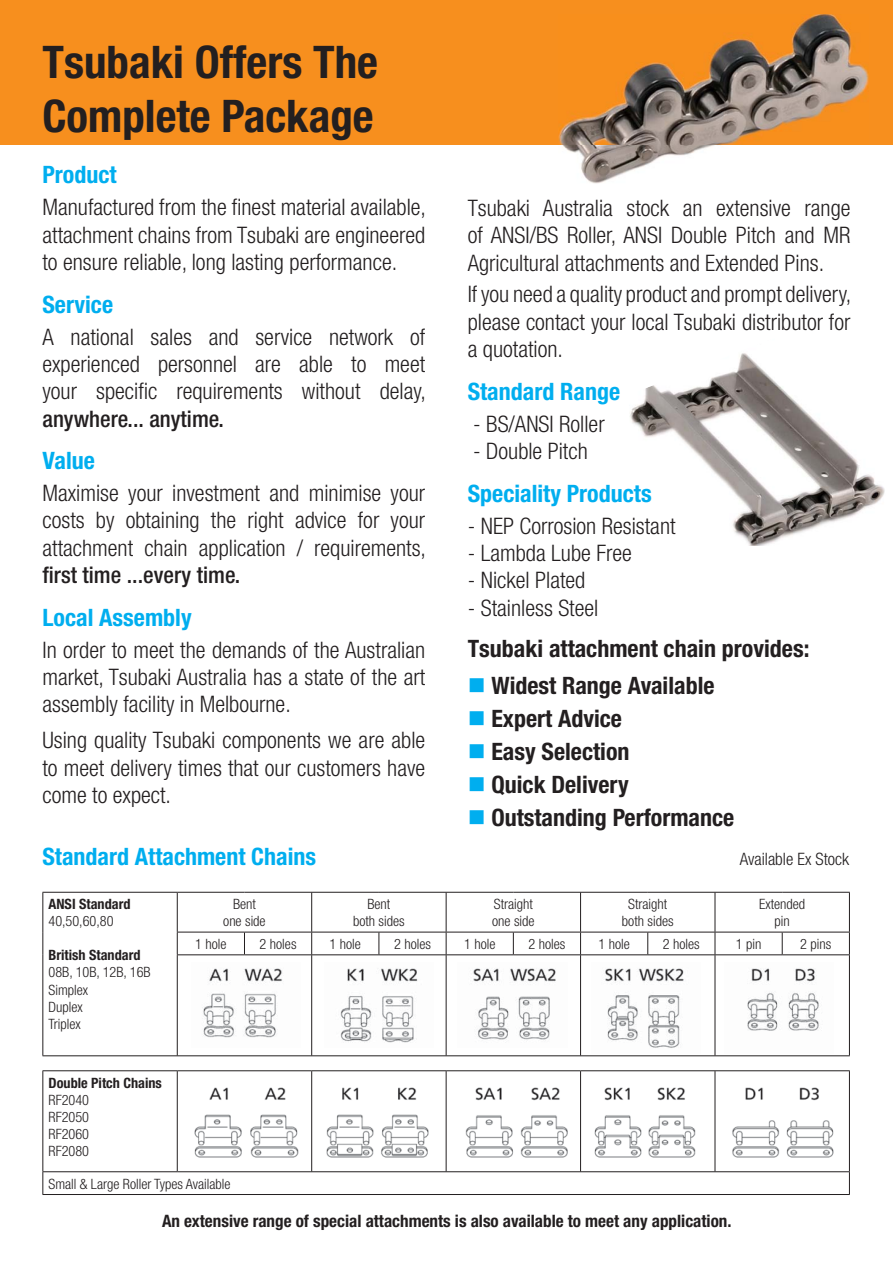
<style>
.page{position:relative;width:893px;height:1263px;background:#fff}
.page>*{position:absolute;margin:0;border:0;box-sizing:border-box;transform-origin:0 0}
.t1{font:700 condensed 45px/54px "Helvetica Neue";color:#231f20}
.t2{font:700 condensed 24px "Helvetica Neue";color:#231f20}
.t3{font:700 condensed 24px "Helvetica Neue";color:#00aeef}
.t4{font:300 condensed 22.8px/27.3px "Helvetica Neue";color:#231f20;text-align:justify}
.t5{font:500 condensed 22.8px "Helvetica Neue";color:#231f20}
.t6{font:700 condensed 17.1px "Helvetica Neue";color:#231f20}
.t7{font:300 condensed 17.1px "Helvetica Neue";color:#231f20}
.t8{font:300 condensed 14.25px/17.1px "Helvetica Neue";color:#231f20;text-align:center}
.t9{font:700 condensed 14.25px "Helvetica Neue";color:#231f20}
.s1{color:#00aeef}
</style>
<div class="page">
<div style="left:0;top:0;width:893px;height:145px;background:#f78f1e"></div>
<hr style="left:42px;top:892px;width:135px;height:1px;background:#231f20">
<hr style="left:42px;top:893px;width:1px;height:39px;background:#231f20">
<hr style="left:177px;top:892px;width:67px;height:1px;background:#231f20">
<hr style="left:177px;top:893px;width:1px;height:39px;background:#231f20">
<hr style="left:244px;top:892px;width:135px;height:1px;background:#231f20">
<hr style="left:311px;top:893px;width:1px;height:39px;background:#231f20">
<hr style="left:379px;top:892px;width:134px;height:1px;background:#231f20">
<hr style="left:446px;top:893px;width:1px;height:39px;background:#231f20">
<hr style="left:513px;top:892px;width:135px;height:1px;background:#231f20">
<hr style="left:580px;top:893px;width:1px;height:39px;background:#231f20">
<hr style="left:648px;top:892px;width:134px;height:1px;background:#231f20">
<hr style="left:715px;top:893px;width:1px;height:39px;background:#231f20">
<hr style="left:782px;top:892px;width:68px;height:1px;background:#231f20">
<hr style="left:849px;top:893px;width:1px;height:39px;background:#231f20">
<svg style="left:42px;top:932px;width:1px;height:23px"></svg>
<hr style="left:177px;top:932px;width:67px;height:1px;background:#231f20">
<svg style="left:177px;top:932px;width:1px;height:22px"></svg>
<hr style="left:244px;top:932px;width:68px;height:1px;background:#231f20">
<svg style="left:244px;top:932px;width:1px;height:22px"></svg>
<hr style="left:312px;top:932px;width:67px;height:1px;background:#231f20">
<svg style="left:311px;top:932px;width:1px;height:22px"></svg>
<hr style="left:379px;top:932px;width:67px;height:1px;background:#231f20">
<svg style="left:378px;top:932px;width:1px;height:22px"></svg>
<hr style="left:446px;top:932px;width:67px;height:1px;background:#231f20">
<svg style="left:446px;top:932px;width:1px;height:22px"></svg>
<hr style="left:513px;top:932px;width:67px;height:1px;background:#231f20">
<svg style="left:513px;top:932px;width:1px;height:22px"></svg>
<hr style="left:580px;top:932px;width:68px;height:1px;background:#231f20">
<svg style="left:580px;top:932px;width:1px;height:22px"></svg>
<hr style="left:648px;top:932px;width:67px;height:1px;background:#231f20">
<svg style="left:647px;top:932px;width:1px;height:22px"></svg>
<hr style="left:715px;top:932px;width:67px;height:1px;background:#231f20">
<svg style="left:715px;top:932px;width:1px;height:22px"></svg>
<hr style="left:782px;top:932px;width:68px;height:1px;background:#231f20">
<svg style="left:782px;top:932px;width:1px;height:22px"></svg>
<svg style="left:849px;top:932px;width:1px;height:22px"></svg>
<hr style="left:42px;top:955px;width:1px;height:100px;background:#231f20">
<hr style="left:177px;top:954px;width:67px;height:1px;background:#231f20">
<hr style="left:177px;top:955px;width:1px;height:100px;background:#231f20">
<hr style="left:244px;top:954px;width:135px;height:1px;background:#231f20">
<hr style="left:311px;top:955px;width:1px;height:100px;background:#231f20">
<hr style="left:379px;top:954px;width:134px;height:1px;background:#231f20">
<hr style="left:446px;top:955px;width:1px;height:100px;background:#231f20">
<hr style="left:513px;top:954px;width:135px;height:1px;background:#231f20">
<hr style="left:580px;top:955px;width:1px;height:100px;background:#231f20">
<hr style="left:648px;top:954px;width:134px;height:1px;background:#231f20">
<hr style="left:715px;top:955px;width:1px;height:100px;background:#231f20">
<hr style="left:782px;top:954px;width:68px;height:1px;background:#231f20">
<hr style="left:849px;top:955px;width:1px;height:100px;background:#231f20">
<hr style="left:42px;top:1055px;width:808px;height:1px;background:#231f20">
<hr style="left:42px;top:1070px;width:135px;height:1px;background:#231f20">
<hr style="left:42px;top:1071px;width:1px;height:100px;background:#231f20">
<hr style="left:177px;top:1070px;width:135px;height:1px;background:#231f20">
<hr style="left:177px;top:1071px;width:1px;height:100px;background:#231f20">
<hr style="left:312px;top:1070px;width:134px;height:1px;background:#231f20">
<hr style="left:311px;top:1071px;width:1px;height:100px;background:#231f20">
<hr style="left:446px;top:1070px;width:134px;height:1px;background:#231f20">
<hr style="left:446px;top:1071px;width:1px;height:100px;background:#231f20">
<hr style="left:580px;top:1070px;width:135px;height:1px;background:#231f20">
<hr style="left:580px;top:1071px;width:1px;height:100px;background:#231f20">
<hr style="left:715px;top:1070px;width:135px;height:1px;background:#231f20">
<hr style="left:715px;top:1071px;width:1px;height:100px;background:#231f20">
<hr style="left:849px;top:1071px;width:1px;height:100px;background:#231f20">
<hr style="left:42px;top:1171px;width:135px;height:1px;background:#231f20">
<svg style="left:42px;top:1172px;width:1px;height:22px"></svg>
<hr style="left:177px;top:1171px;width:673px;height:1px;background:#231f20">
<svg style="left:849px;top:1172px;width:1px;height:22px"></svg>
<hr style="left:42px;top:1194px;width:808px;height:1px;background:#231f20">
<img style="left:202px;top:968px;width:80px;height:70px">
<img style="left:194px;top:1087px;width:105px;height:71px">
<img style="left:340px;top:968px;width:78px;height:75px">
<img style="left:326px;top:1087px;width:103px;height:71px">
<img style="left:473px;top:968px;width:83px;height:72px">
<img style="left:465px;top:1087px;width:102px;height:71px">
<img style="left:605px;top:968px;width:79px;height:80px">
<img style="left:594px;top:1087px;width:102px;height:71px">
<img style="left:747px;top:968px;width:72px;height:63px">
<img style="left:732px;top:1087px;width:102px;height:71px">
<img style="left:630px;top:353px;width:255px;height:193px">
<img style="left:558px;top:15px;width:310px;height:169px">
<h1 class="t1" style="left:42px;top:38px;width:337px">Tsubaki Offers The<br>Complete Package</h1>
<p class="t3" style="left:42px;top:166px;width:76px">Product</p>
<p class="t4" style="left:42px;top:196px;width:385px">Manufactured from the finest material available, attachment chains from Tsubaki are engineered to ensure reliable, long lasting performance.</p>
<p class="t3" style="left:42px;top:295px;width:72px">Service</p>
<p class="t4" style="left:42px;top:325px;width:385px">A national sales and service network of experienced personnel are able to meet your specific requirements without delay,</p>
<p class="t5" style="left:42px;top:410px;width:183px">anywhere... anytime.</p>
<p class="t3" style="left:42px;top:452px;width:54px">Value</p>
<p class="t4" style="left:42px;top:481px;width:385px">Maximise your investment and minimise your costs by obtaining the right advice for your attachment chain application / requirements,</p>
<p class="t5" style="left:42px;top:567px;width:199px">first time ...every time.</p>
<p class="t3" style="left:42px;top:609px;width:151px">Local Assembly</p>
<p class="t4" style="left:42px;top:638px;width:384px">In order to meet the demands of the Australian market, Tsubaki Australia has a state of the art assembly facility in Melbourne.</p>
<p class="t4" style="left:42px;top:728px;width:384px">Using quality Tsubaki components we are able to meet delivery times that our customers have come to expect.</p>
<p class="t4" style="left:468px;top:196px;width:384px">Tsubaki Australia stock an extensive range of ANSI/BS Roller, ANSI Double Pitch and MR Agricultural attachments and Extended Pins.</p>
<p class="t4" style="left:468px;top:283px;width:385px">If you need a quality product and prompt delivery, please contact your local Tsubaki distributor for a quotation.</p>
<p class="t3" style="left:468px;top:383px;width:154px">Standard Range</p>
<p class="t4" style="left:473px;top:412px;width:133px">- BS/ANSI Roller</p>
<p class="t4" style="left:473px;top:439px;width:116px">- Double Pitch</p>
<p class="t3" style="left:468px;top:484px;width:185px">Speciality Products</p>
<p class="t4" style="left:468px;top:514px;width:209px">- NEP Corrosion Resistant</p>
<p class="t4" style="left:468px;top:541px;width:166px">- Lambda Lube Free</p>
<p class="t4" style="left:468px;top:568px;width:119px">- Nickel Plated</p>
<p class="t4" style="left:468px;top:596px;width:132px">- Stainless Steel</p>
<p class="t2" style="left:468px;top:639px;width:343px">Tsubaki attachment chain provides:</p>
<p class="t2" style="left:468px;top:677px;width:248px"><span class="s1">■</span> Widest Range Available</p>
<p class="t2" style="left:468px;top:710px;width:156px"><span class="s1">■</span> Expert Advice</p>
<p class="t2" style="left:468px;top:743px;width:163px"><span class="s1">■</span> Easy Selection</p>
<p class="t2" style="left:468px;top:776px;width:162px"><span class="s1">■</span> Quick Delivery</p>
<p class="t2" style="left:468px;top:809px;width:268px"><span class="s1">■</span> Outstanding Performance</p>
<p class="t3" style="left:42px;top:848px;width:275px">Standard Attachment Chains</p>
<p class="t7" style="left:740px;top:853px;width:111px">Available Ex Stock</p>
<p class="t9" style="left:49px;top:899px;width:84px">ANSI Standard</p>
<p class="t8" style="left:49px;top:914px;width:66px">40,50,60,80</p>
<p class="t9" style="left:49px;top:950px;width:94px">British Standard</p>
<p class="t8" style="left:49px;top:965px;width:104px;text-align:left">08B, 10B, 12B, 16B<br>Simplex<br>Duplex<br>Triplex</p>
<p class="t8" style="left:223px;top:897px;width:44px">Bent one side</p>
<p class="t8" style="left:353px;top:897px;width:53px">Bent<br>both sides</p>
<p class="t8" style="left:492px;top:897px;width:44px;text-align:left">Straight one side</p>
<p class="t8" style="left:622px;top:897px;width:53px">Straight both sides</p>
<p class="t8" style="left:759px;top:897px;width:48px">Extended pin</p>
<p class="t8" style="left:195px;top:937px;width:33px">1 hole</p>
<p class="t8" style="left:260px;top:937px;width:38px">2 holes</p>
<p class="t8" style="left:330px;top:937px;width:33px">1 hole</p>
<p class="t8" style="left:394px;top:937px;width:38px">2 holes</p>
<p class="t8" style="left:464px;top:937px;width:33px">1 hole</p>
<p class="t8" style="left:528px;top:937px;width:38px">2 holes</p>
<p class="t8" style="left:598px;top:937px;width:33px">1 hole</p>
<p class="t8" style="left:663px;top:937px;width:38px">2 holes</p>
<p class="t8" style="left:736px;top:937px;width:27px">1 pin</p>
<p class="t8" style="left:800px;top:937px;width:33px">2 pins</p>
<p class="t9" style="left:49px;top:1077px;width:115px">Double Pitch Chains</p>
<p class="t8" style="left:49px;top:1092px;width:42px;text-align:justify">RF2040<br>RF2050<br>RF2060<br>RF2080</p>
<p class="t8" style="left:49px;top:1176px;width:183px">Small &amp; Large Roller Types Available</p>
<p class="t6" style="left:162px;top:1215px;width:571px">An extensive range of special attachments is also available to meet any application.</p>
</div>
